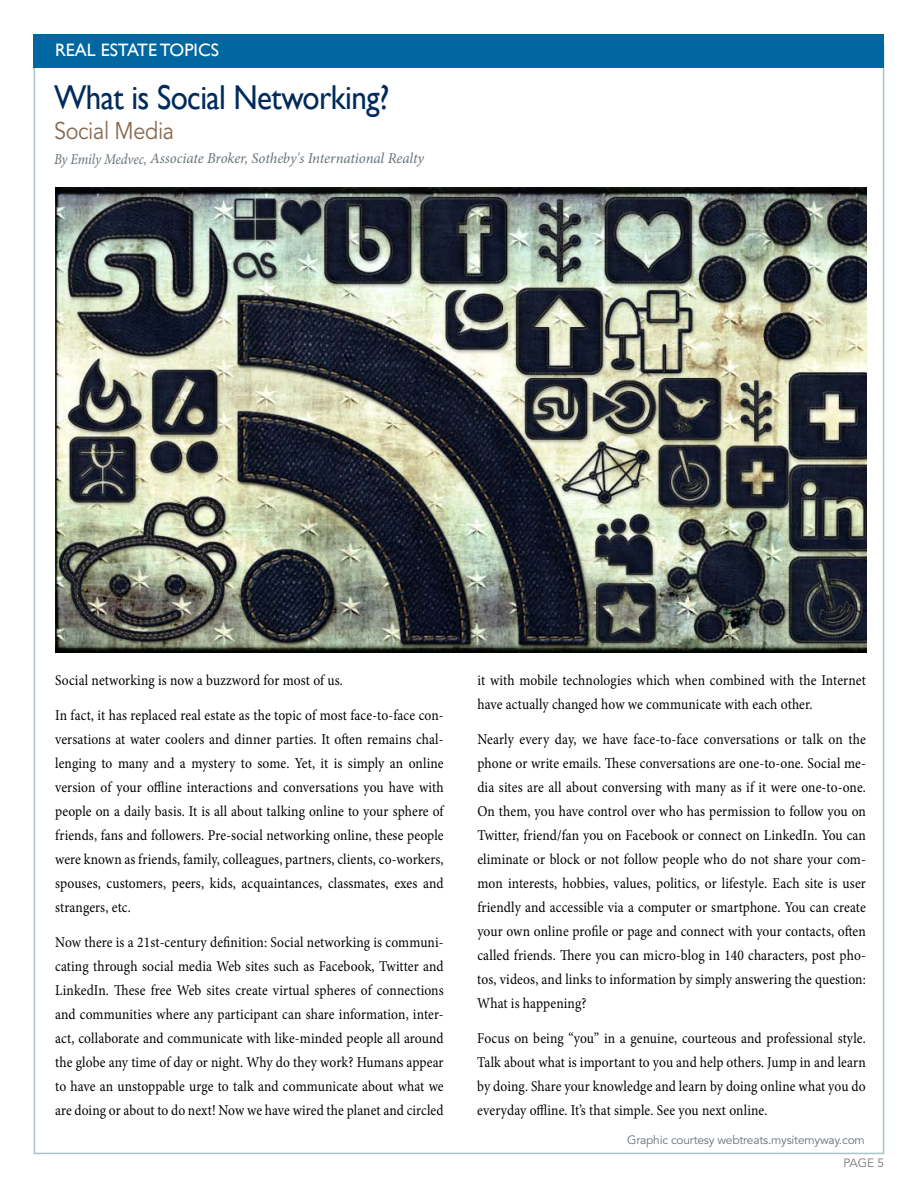
<style>
.page{position:relative;width:918px;height:1188px;background:#fff}
.page>*{position:absolute;margin:0;border:0;box-sizing:border-box;transform-origin:0 0}
.t1{font:34.5px "Gill Sans";letter-spacing:-.02em;color:#002b5c;scale:.9 1}
.t2{font:24px "Avenir LT Std";letter-spacing:-.015em;color:#886951;scale:.9 1}
.t3{font:18px "Gill Sans";color:#fff}
.t4{font:15px/24px "Minion Pro";letter-spacing:.005em;color:#000;text-align:justify;scale:.9 1}
.t5{font:italic 15px "Minion Pro";letter-spacing:-.01em;color:#68737a;scale:.9 1}
.t6{font:12px "Avenir LT Std";letter-spacing:-.02em;color:#68737a}
.t7{font:12px "Avenir LT Std";color:#77787b}
</style>
<div class="page">
<div style="left:34px;top:34px;width:850px;height:34px;background:#0067a0"></div>
<img style="left:55px;top:187px;width:812px;height:466px">
<p class="t3" style="left:55px;top:40px;width:166px">REAL ESTATE TOPICS</p>
<h1 class="t1" style="left:54px;top:77px;width:374px">What is Social Networking?</h1>
<h2 class="t2" style="left:54px;top:117px;width:135px">Social Media</h2>
<p class="t5" style="left:54px;top:148px;width:413px">By Emily Medvec, Associate Broker, Sotheby's International Realty</p>
<p class="t4" style="left:55px;top:669px;width:321px">Social networking is now a buzzword for most of us.</p>
<p class="t4" style="left:55px;top:703px;width:433px">In fact, it has replaced real estate as the topic of most face-to-face con&shy;versations at water coolers and dinner parties. It often remains chal&shy;lenging to many and a mystery to some. Yet, it is simply an online version of your offline interactions and conversations you have with people on a daily basis. It is all about talking online to your sphere of friends, fans and followers. Pre-social networking online, these people were known as friends, family, colleagues, partners, clients, co-workers, spouses, customers, peers, kids, acquaintances, classmates, exes and strangers, etc.</p>
<p class="t4" style="left:55px;top:930px;width:433px">Now there is a 21st-century definition: Social networking is communi&shy;cating through social media Web sites such as Facebook, Twitter and LinkedIn. These free Web sites create virtual spheres of connections and communities where any participant can share information, inter&shy;act, collaborate and communicate with like-minded people all around the globe any time of day or night. Why do they work? Humans appear to have an unstoppable urge to talk and communicate about what we are doing or about to do next! Now we have wired the planet and circled</p>
<p class="t4" style="left:477px;top:669px;width:433px">it with mobile technologies which when combined with the Internet have actually changed how we communicate with each other.</p>
<p class="t4" style="left:477px;top:727px;width:433px">Nearly every day, we have face-to-face conversations or talk on the phone or write emails. These conversations are one-to-one. Social me&shy;dia sites are all about conversing with many as if it were one-to-one.<br>On them, you have control over who has permission to follow you on Twitter, friend/fan you on Facebook or connect on LinkedIn. You can eliminate or block or not follow people who do not share your com&shy;mon interests, hobbies, values, politics, or lifestyle. Each site is user friendly and accessible via a computer or smartphone. You can create your own online profile or page and connect with your contacts, often called friends. There you can micro-blog in 140 characters, post pho&shy;tos, videos, and links to information by simply answering the question:<br>What is happening?</p>
<p class="t4" style="left:477px;top:1026px;width:433px">Focus on being “you” in a genuine, courteous and professional style.<br>Talk about what is important to you and help others. Jump in and learn by doing. Share your knowledge and learn by doing online what you do everyday offline. It’s that simple. See you next online.</p>
<p class="t6" style="left:627px;top:1133px;width:239px">Graphic courtesy webtreats.mysitemyway.com</p>
<p class="t7" style="left:844px;top:1156px;width:42px">PAGE 5</p>
</div>
